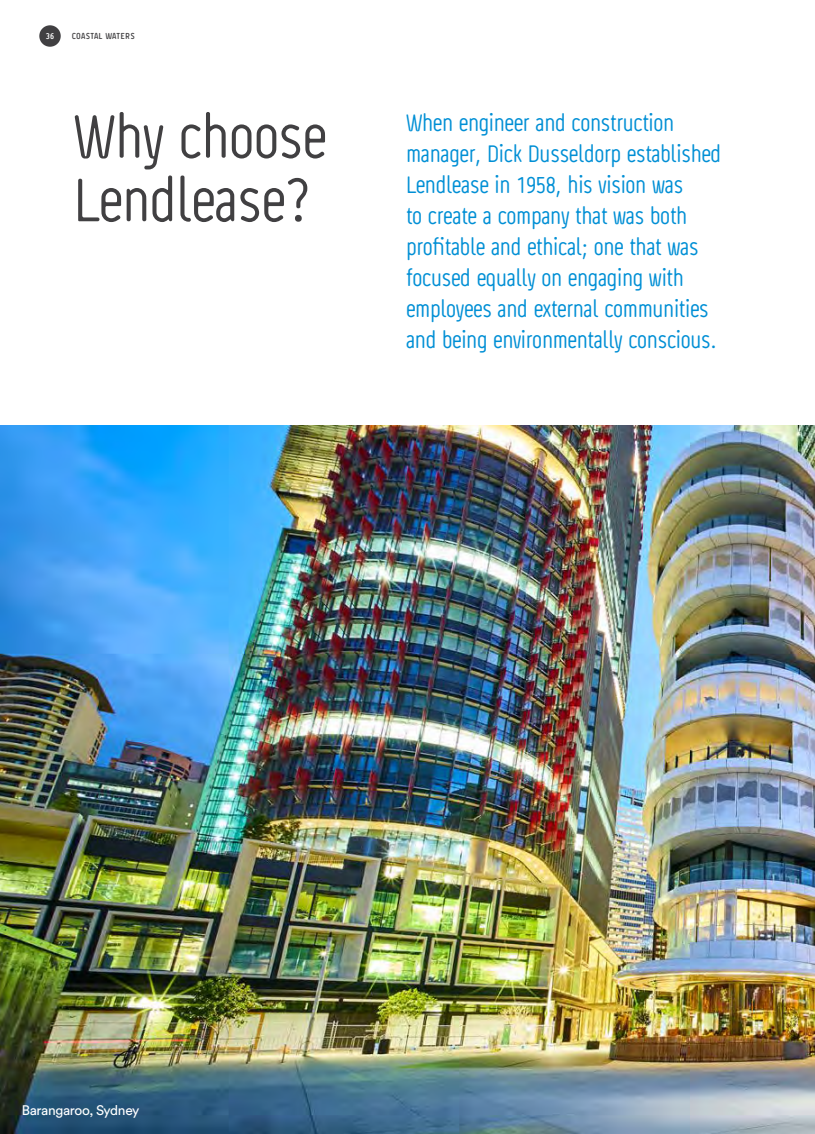
<style>
.page{position:relative;width:815px;height:1134px;background:#fff}
.page>*{position:absolute;margin:0;border:0;box-sizing:border-box;transform-origin:0 0}
.t1{font:condensed 61.5px/63.5px "Pharma";letter-spacing:-.04em;color:#414042}
.t2{font:condensed 24px/31px "Pharma";letter-spacing:-.04em;color:#008fd5}
.t3{font:13.75px "Circular Std";letter-spacing:-.025em;color:#fff}
.t4{font:700 condensed 8.75px "Pharma";letter-spacing:.02em;color:#414042}
.t5{font:700 condensed 8.75px "Pharma";color:#fff}
</style>
<div class="page">
<div style="left:39px;top:25px;width:22px;height:22px;background:#414042;border-radius:50%"></div>
<img style="left:0;top:425px;width:815px;height:709px">
<p class="t5" style="left:46px;top:30px;width:10px">36</p>
<p class="t4" style="left:72px;top:31px;width:65px">COASTAL WATERS</p>
<h1 class="t1" style="left:73px;top:104px;width:256px">Why choose<br>Lendlease?</h1>
<p class="t2" style="left:406px;top:107px;width:317px">When engineer and construction manager, Dick Dusseldorp established Lendlease in 1958, his vision was<br>to create a company that was both profitable and ethical; one that was focused equally on engaging with employees and external communities and being environmentally conscious.</p>
<p class="t3" style="left:22px;top:1101px;width:119px">Barangaroo, Sydney</p>
</div>
